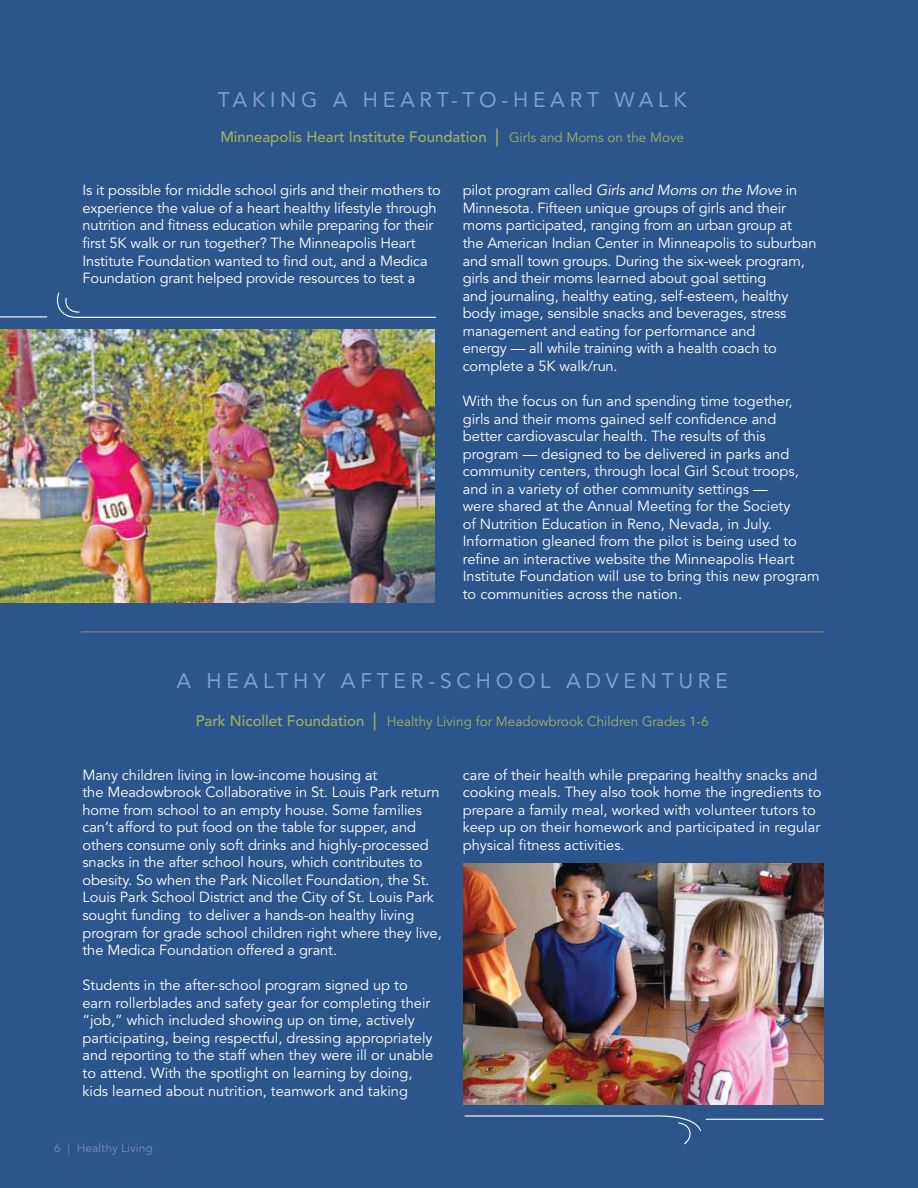
<style>
.page{position:relative;width:918px;height:1188px;background:#2c558c}
.page>*{position:absolute;margin:0;border:0;box-sizing:border-box;transform-origin:0 0}
.t1{font:21px "Avenir LT Std";letter-spacing:.225em;color:#809ed2}
.t2{font:500 15px "Avenir LT Std";color:#9fb25d}
.t3{font:14.7px/17.5px "Avenir LT Std";letter-spacing:-.005em;color:#fff}
.t4{font:13.5px "Avenir LT Std";color:#9fb25d}
.t5{font:12px "Avenir LT Std";color:#6e83af}
.s1{font-size:18px}
.s2{font-weight:400;font-size:13.5px}
.s3{font-style:italic}
.s4{font-weight:500;font-size:15px}
.s5{font-weight:500;font-size:18px}
</style>
<div class="page">
<img style="left:464px;top:864px;width:360px;height:241px">
<img style="left:0;top:330px;width:434px;height:273px">
<svg style="left:464px;top:1115px;width:237px;height:30px"></svg>
<hr style="left:706px;top:1119px;width:117px;height:1px;background:#fff">
<svg style="left:56px;top:292px;width:380px;height:26px"></svg>
<hr style="left:0;top:316px;width:47px;height:1px;background:#fff">
<hr style="left:81px;top:632px;width:743px;height:1px;background:#948671">
<h1 class="t1" style="left:218px;top:87px;width:68px">TA KING</h1>
<h1 class="t1" style="left:333px;top:87px;width:67px">A HEART</h1>
<h1 class="t1" style="left:451px;top:87px;width:100px">-TO -HEART</h1>
<h1 class="t1" style="left:614px;top:87px;width:20px">WAL</h1>
<h1 class="t1" style="left:674px;top:87px;width:15px">K</h1>
<p class="t2" style="left:220px;top:128px;width:465px">Minneapolis Heart Institute Foundation <span class="s1">|</span> <span class="s2">Girls and Moms on the Move</span></p>
<p class="t3" style="left:82px;top:182px;width:360px">Is it possible for middle school girls and their mothers to experience the value of a heart healthy lifestyle through nutrition and fitness education while preparing for their first 5K walk or run together? The Minneapolis Heart Institute Foundation wanted to find out, and a Medica Foundation grant helped provide resources to test a</p>
<p class="t3" style="left:463px;top:182px;width:355px">pilot program called <span class="s3">Girls and Moms on the Move</span> in Minnesota. Fifteen unique groups of girls and their moms participated, ranging from an urban group at the American Indian Center in Minneapolis to suburban and small town groups. During the six-week program, girls and their moms learned about goal setting<br>and journaling, healthy eating, self-esteem, healthy body image, sensible snacks and beverages, stress management and eating for performance and<br>energy — all while training with a health coach to complete a 5K walk/run.</p>
<p class="t3" style="left:463px;top:393px;width:358px">With the focus on fun and spending time together, girls and their moms gained self confidence and better cardiovascular health. The results of this program — designed to be delivered in parks and community centers, through local Girl Scout troops, and in a variety of other community settings —<br>were shared at the Annual Meeting for the Society<br>of Nutrition Education in Reno, Nevada, in July.<br>Information gleaned from the pilot is being used to refine an interactive website the Minneapolis Heart Institute Foundation will use to bring this new program to communities across the nation.</p>
<h1 class="t1" style="left:177px;top:669px;width:48px">A HEALT</h1>
<h1 class="t1" style="left:293px;top:669px;width:66px">HY AFTER</h1>
<h1 class="t1" style="left:428px;top:669px;width:87px">-S CHOOL</h1>
<h1 class="t1" style="left:566px;top:669px;width:19px">ADVENTURE</h1>
<p class="t4" style="left:196px;top:714px;width:515px"><span class="s4">Park Nicollet Foundation</span> <span class="s5">|</span> Healthy Living for Meadowbrook Children Grades 1-6</p>
<p class="t3" style="left:82px;top:766px;width:361px">Many children living in low-income housing at<br>the Meadowbrook Collaborative in St. Louis Park return home from school to an empty house. Some families can’t afford to put food on the table for supper, and others consume only soft drinks and highly-processed snacks in the after school hours, which contributes to obesity. So when the Park Nicollet Foundation, the St.<br>Louis Park School District and the City of St. Louis Park sought funding to deliver a hands-on healthy living program for grade school children right where they live, the Medica Foundation offered a grant.</p>
<p class="t3" style="left:82px;top:977px;width:352px">Students in the after-school program signed up to earn rollerblades and safety gear for completing their “job,” which included showing up on time, actively participating, being respectful, dressing appropriately and reporting to the staff when they were ill or unable to attend. With the spotlight on learning by doing, kids learned about nutrition, teamwork and taking</p>
<p class="t5" style="left:54px;top:1141px;width:100px">6 | H EALTHY LIVING</p>
<p class="t3" style="left:463px;top:766px;width:360px">care of their health while preparing healthy snacks and cooking meals. They also took home the ingredients to prepare a family meal, worked with volunteer tutors to keep up on their homework and participated in regular physical fitness activities.</p>
</div>
